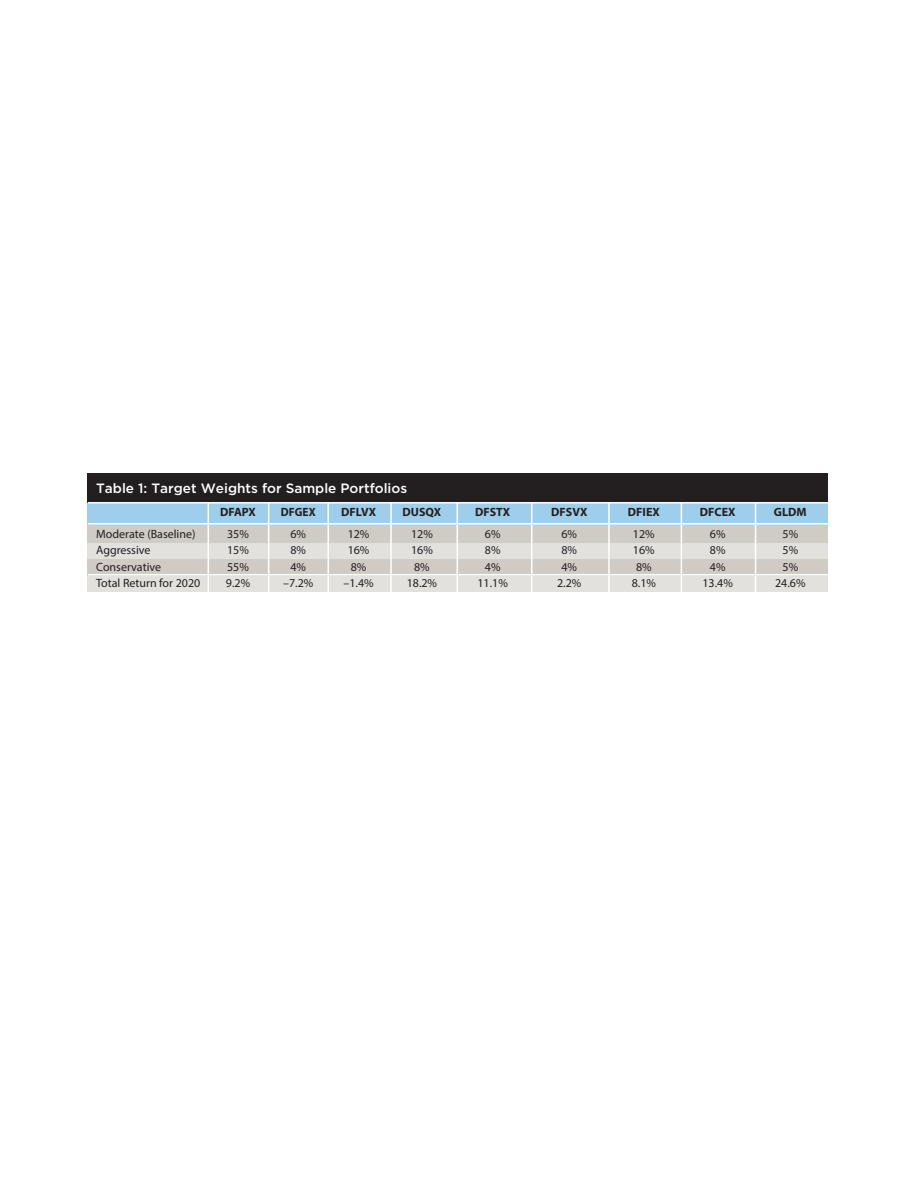
<style>
.page{position:relative;width:918px;height:1188px;background:#fff}
.page>*{position:absolute;margin:0;border:0;box-sizing:border-box;transform-origin:0 0}
.t1{font:500 13.5px "Gotham";color:#fff}
.t2{font:12px/16.5px "Myriad Pro";color:#231f20;text-align:center}
.t3{font:700 12px "Myriad Pro";color:#231f20}
.t4{font:700 12px "Myriad Pro";color:#231f20;scale:.95 1}
</style>
<div class="page">
<div style="left:88px;top:473px;width:740px;height:43px;background:#231f20"></div>
<div style="left:88px;top:517px;width:740px;height:71px;background:#d0cbc5"></div>
<div style="left:88px;top:503px;width:740px;height:21px;background:#9fceeb"></div>
<div style="left:88px;top:543px;width:740px;height:16px;background:#e2e1de"></div>
<div style="left:88px;top:576px;width:740px;height:16px;background:#e2e1de"></div>
<hr style="left:208px;top:503px;width:1px;height:106px;background:#fff">
<hr style="left:268px;top:503px;width:1px;height:106px;background:#fff">
<hr style="left:327px;top:503px;width:2px;height:106px;background:#fff">
<hr style="left:390px;top:503px;width:2px;height:106px;background:#fff">
<hr style="left:457px;top:503px;width:1px;height:106px;background:#fff">
<hr style="left:755px;top:503px;width:1px;height:106px;background:#fff">
<hr style="left:681px;top:503px;width:1px;height:106px;background:#fff">
<hr style="left:608px;top:503px;width:2px;height:106px;background:#fff">
<hr style="left:531px;top:503px;width:1px;height:106px;background:#fff">
<hr style="left:88px;top:523px;width:743px;height:2px;background:#fff">
<hr style="left:88px;top:574px;width:743px;height:2px;background:#fff">
<hr style="left:88px;top:502px;width:743px;height:2px;background:#fff">
<p class="t1" style="left:96px;top:479px;width:313px">Table 1: Target Weights for Sample Portfolios</p>
<p class="t3" style="left:403px;top:504px;width:40px">DUSQX</p>
<p class="t2" style="left:96px;top:525px;width:106px;text-align:left">Moderate (Baseline)<br>Aggressive<br>Conservative<br>Total Return for 2020</p>
<p class="t2" style="left:226px;top:525px;width:26px;text-align:justify">35% 15% 55% 9.2%</p>
<p class="t2" style="left:283px;top:525px;width:32px">6%<br>8%<br>4% –7.2%</p>
<p class="t2" style="left:343px;top:525px;width:32px">12%<br>16%<br>8% –1.4%</p>
<p class="t2" style="left:407px;top:525px;width:32px">12%<br>16%<br>8%<br>18.2%</p>
<p class="t3" style="left:220px;top:504px;width:37px">DFAPX</p>
<p class="t4" style="left:281px;top:504px;width:38px">DFGEX</p>
<p class="t3" style="left:341px;top:504px;width:37px">DFLVX</p>
<p class="t3" style="left:475px;top:504px;width:37px">DFSTX</p>
<p class="t2" style="left:477px;top:525px;width:32px">6%<br>8%<br>4%<br>11.1%</p>
<p class="t3" style="left:551px;top:504px;width:38px">DFSVX</p>
<p class="t2" style="left:557px;top:525px;width:26px">6%<br>8%<br>4%<br>2.2%</p>
<p class="t3" style="left:628px;top:504px;width:33px">DFIEX</p>
<p class="t2" style="left:632px;top:525px;width:26px">12%<br>16%<br>8%<br>8.1%</p>
<p class="t3" style="left:700px;top:504px;width:37px">DFCEX</p>
<p class="t2" style="left:702px;top:525px;width:32px">6%<br>8%<br>4%<br>13.4%</p>
<p class="t3" style="left:774px;top:504px;width:34px">GLDM</p>
<p class="t2" style="left:775px;top:525px;width:32px">5%<br>5%<br>5%<br>24.6%</p>
</div>
